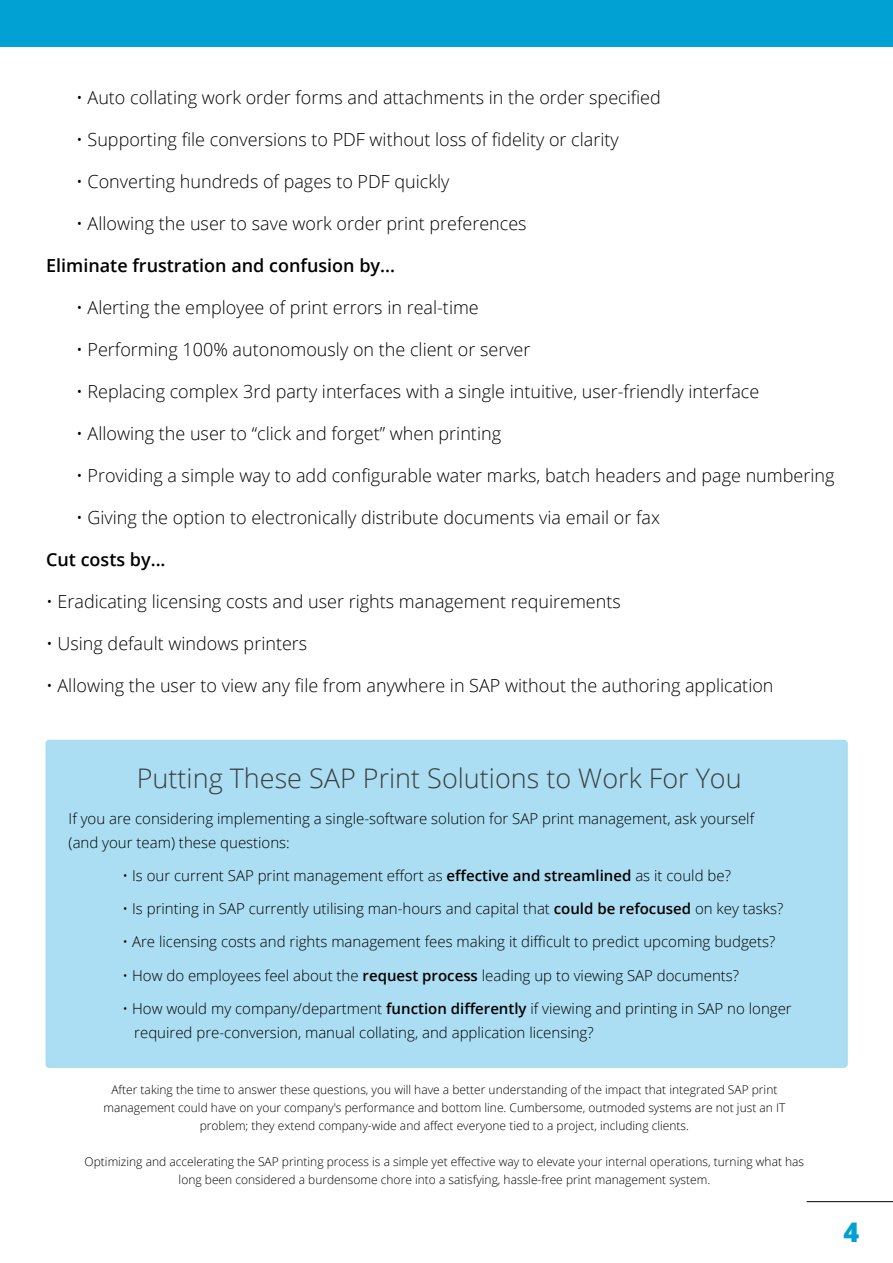
<style>
.page{position:relative;width:893px;height:1263px;background:#fff}
.page>*{position:absolute;margin:0;border:0;box-sizing:border-box;transform-origin:0 0}
.t1{font:300 27px "Open Sans";color:#3d3d3d}
.t2{font:800 27px "Open Sans";color:#01a1d3}
.t3{font:300 18px "Open Sans";color:#000}
.t4{font:600 18px "Open Sans";color:#000}
.t5{font:300 15px/24px "Open Sans";color:#000}
.t6{font:300 12px/18px "Open Sans";color:#000;text-align:center}
.s1{font-weight:600}
</style>
<div class="page">
<div style="left:46px;top:740px;width:801px;height:327px;background:#abdef3;border-radius:3px"></div>
<hr style="left:807px;top:1201px;width:86px;height:1px;background:#000">
<div style="left:0;top:0;width:893px;height:47px;background:#01a1d3"></div>
<p class="t3" style="left:76px;top:86px;width:586px">• Auto collating work order forms and attachments in the order specified</p>
<p class="t3" style="left:76px;top:128px;width:544px">• Supporting file conversions to PDF without loss of fidelity or clarity</p>
<p class="t3" style="left:76px;top:169px;width:375px">• Converting hundreds of pages to PDF quickly</p>
<p class="t3" style="left:76px;top:211px;width:452px">• Allowing the user to save work order print preferences</p>
<p class="t4" style="left:46px;top:253px;width:350px">Eliminate frustration and confusion by...</p>
<p class="t3" style="left:76px;top:295px;width:404px">• Alerting the employee of print errors in real-time</p>
<p class="t3" style="left:76px;top:337px;width:456px">• Performing 100% autonomously on the client or server</p>
<p class="t3" style="left:76px;top:379px;width:685px">• Replacing complex 3rd party interfaces with a single intuitive, user-friendly interface</p>
<p class="t3" style="left:76px;top:421px;width:426px">• Allowing the user to “click and forget” when printing</p>
<p class="t3" style="left:76px;top:463px;width:760px">• Providing a simple way to add configurable water marks, batch headers and page numbering</p>
<p class="t3" style="left:76px;top:505px;width:585px">• Giving the option to electronically distribute documents via email or fax</p>
<p class="t4" style="left:46px;top:547px;width:121px">Cut costs by...</p>
<p class="t3" style="left:46px;top:589px;width:576px">• Eradicating licensing costs and user rights management requirements</p>
<p class="t3" style="left:46px;top:631px;width:263px">• Using default windows printers</p>
<p class="t3" style="left:46px;top:673px;width:729px">• Allowing the user to view any file from anywhere in SAP without the authoring application</p>
<h1 class="t1" style="left:137px;top:759px;width:606px">Putting These SAP Print Solutions to Work For You</h1>
<p class="t5" style="left:69px;top:807px;width:687px">If you are considering implementing a single-software solution for SAP print management, ask yourself (and your team) these questions:</p>
<p class="t5" style="left:123px;top:864px;width:610px">• Is our current SAP print management effort as <span class="s1">effective and streamlined</span> as it could be?</p>
<p class="t5" style="left:123px;top:897px;width:662px">• Is printing in SAP currently utilising man-hours and capital that <span class="s1">could be refocused</span> on key tasks?</p>
<p class="t5" style="left:123px;top:930px;width:654px">• Are licensing costs and rights management fees making it difficult to predict upcoming budgets?</p>
<p class="t5" style="left:123px;top:963px;width:618px">• How do employees feel about the <span class="s1">request process</span> leading up to viewing SAP documents?</p>
<p class="t5" style="left:134px;top:996px;width:659px;text-indent:-12px">• How would my company/department <span class="s1">function differently</span> if viewing and printing in SAP no longer required pre-conversion, manual collating, and application licensing?</p>
<p class="t6" style="left:103px;top:1080px;width:683px">After taking the time to answer these questions, you will have a better understanding of the impact that integrated SAP print management could have on your company's performance and bottom line. Cumbersome, outmoded systems are not just an IT problem; they extend company-wide and affect everyone tied to a project, including clients.</p>
<p class="t6" style="left:85px;top:1152px;width:721px">Optimizing and accelerating the SAP printing process is a simple yet effective way to elevate your internal operations, turning what has long been considered a burdensome chore into a satisfying, hassle-free print management system.</p>
<h1 class="t2" style="left:844px;top:1212px;width:17px">4</h1>
</div>
